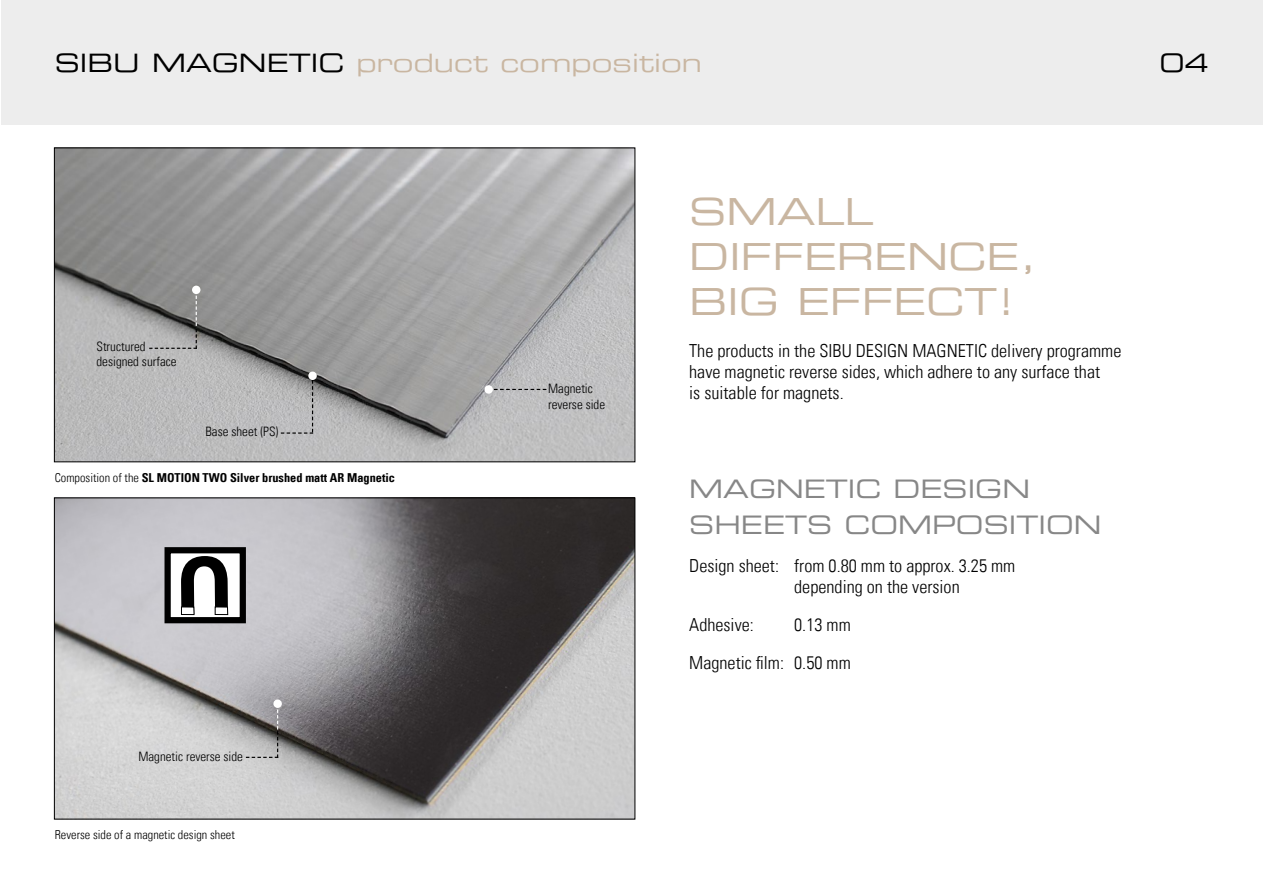
<style>
.page{position:relative;width:1263px;height:893px;background:#fff}
.page>*{position:absolute;margin:0;border:0;box-sizing:border-box;transform-origin:0 0}
.t1{font:37.5px/45px "Eurostile LT Extended Two";color:#c9b6a1}
.t2{font:25.5px/36px "Eurostile Extended Two";color:#878787}
.t3{font:25.5px "Eurostile LT Extended Two";color:#c9b6a1}
.t4{font:25.5px "Eurostile LT Extended Two";color:#000}
.t5{font:300 condensed 18px/21px "Univers LT";color:#000}
.t6{font:300 condensed 13.05px/15.6px "Univers LT";color:#000}
.t7{font:700 condensed 12.3px "Univers LT";color:#000}
.t8{font:300 condensed 12.3px "Univers LT";color:#000}
.s1{color:#000}
.s2{font-weight:300}
</style>
<div class="page">
<div style="left:1px;top:0;width:1262px;height:125px;background:#ededed"></div>
<img style="left:56px;top:150px;width:577px;height:310px">
<div style="left:484px;top:385px;width:9px;height:9px;background:#fff;border-radius:50%"></div>
<svg style="left:494px;top:389px;width:52px;height:1px"></svg>
<div style="left:192px;top:286px;width:8px;height:8px;background:#fff;border-radius:50%"></div>
<svg style="left:149px;top:296px;width:48px;height:53px"></svg>
<div style="left:308px;top:372px;width:9px;height:8px;background:#fff;border-radius:50%"></div>
<svg style="left:281px;top:380px;width:32px;height:54px"></svg>
<img style="left:56px;top:499px;width:577px;height:318px">
<div style="left:273px;top:699px;width:9px;height:9px;background:#fff;border-radius:50%"></div>
<svg style="left:246px;top:709px;width:32px;height:49px"></svg>
<div style="left:168px;top:550px;width:75px;height:70px;background:#fff"></div>
<div style="left:164px;top:547px;width:82px;height:76px;border:6px solid #000"></div>
<svg style="left:181px;top:556px;width:47px;height:58px"></svg>
<div style="left:181px;top:607px;width:13px;height:8px;background:#fff"></div>
<div style="left:181px;top:607px;width:13px;height:8px;border:1px solid #000"></div>
<div style="left:215px;top:607px;width:13px;height:8px;background:#fff"></div>
<div style="left:215px;top:607px;width:13px;height:8px;border:1px solid #000"></div>
<h2 class="t3" style="left:55px;top:46px;width:649px"><span class="s1">SIBU MAGNETIC</span> product composition</h2>
<h2 class="t4" style="left:1160px;top:46px;width:51px">04</h2>
<p class="t6" style="left:97px;top:338px;width:82px">Structured designed surface</p>
<p class="t6" style="left:205px;top:424px;width:74px">Base sheet (PS)</p>
<p class="t7" style="left:55px;top:470px;width:342px"><span class="s2">Composition of the</span> SL MOTION TWO Silver brushed matt AR Magnetic</p>
<p class="t6" style="left:138px;top:749px;width:106px">Magnetic reverse side</p>
<p class="t8" style="left:55px;top:827px;width:181px">Reverse side of a magnetic design sheet</p>
<p class="t6" style="left:548px;top:381px;width:59px">Magnetic reverse side</p>
<h1 class="t1" style="left:689px;top:188px;width:350px">SMALL<br>DIFFERENCE,<br>BIG EFFECT!</h1>
<p class="t5" style="left:689px;top:340px;width:434px">The products in the SIBU DESIGN MAGNETIC delivery programme have magnetic reverse sides, which adhere to any surface that<br>is suitable for magnets.</p>
<h2 class="t2" style="left:689px;top:470px;width:414px">MAGNETIC DESIGN<br>SHEETS COMPOSITION</h2>
<p class="t5" style="left:794px;top:555px;width:223px;text-indent:-105px">Design sheet: from 0.80 mm to approx. 3.25 mm depending on the version</p>
<p class="t5" style="left:689px;top:614px;width:66px">Adhesive:</p>
<p class="t5" style="left:689px;top:605px;width:163px;line-height:38px;text-align:right">0.13 mm<br>Magnetic film: 0.50 mm</p>
</div>
